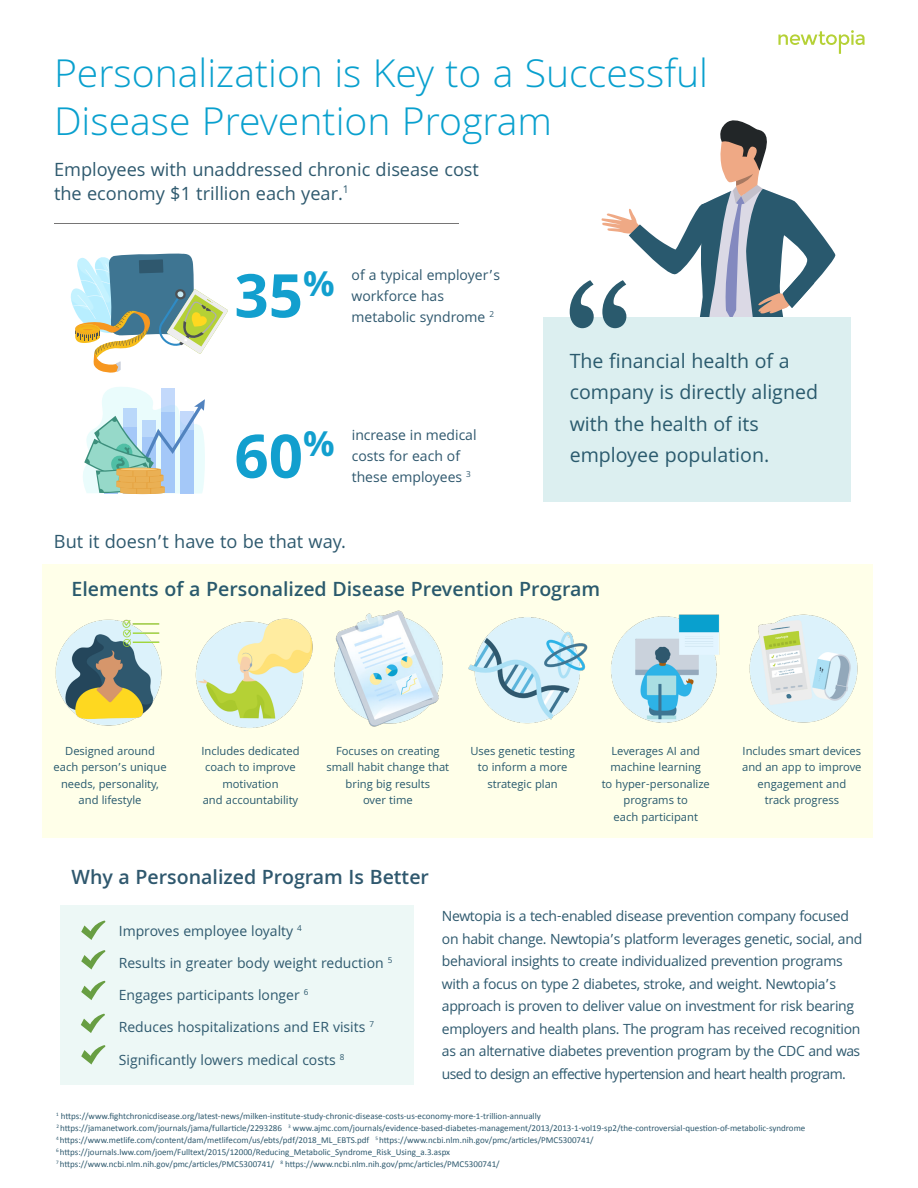
<style>
.page{position:relative;width:918px;height:1188px;background:#fff}
.page>*{position:absolute;margin:0;border:0;box-sizing:border-box;transform-origin:0 0}
.t1{font:700 64.5px "Khula";color:#129fce}
.t2{font:300 42px/48px "Khula";color:#09a0ce}
.t3{font:21px/31.5px "Khula";color:#2a5a6d}
.t4{font:600 21px "Khula";color:#2a5a6d}
.t5{font:600 21px "Khula";color:#2f586e}
.t6{font:19.5px/24px "Khula";color:#2e596e}
.t7{font:15px/22.5px "Khula";letter-spacing:-.02em;color:#2e596e}
.t8{font:15px "Khula";color:#2e596e}
.t9{font:15px/21px "Khula";color:#2f586e}
.t10{font:12px/16.5px "Khula";color:#295a6e;text-align:center}
.t11{font:9px "Calibri";color:#2e596e}
</style>
<div class="page">
<svg style="left:778px;top:30px;width:87px;height:24px"></svg>
<div style="left:543px;top:317px;width:307px;height:184px;background:#dceff0"></div>
<svg style="left:570px;top:120px;width:266px;height:209px"></svg>
<div style="left:60px;top:905px;width:354px;height:180px;background:#edf8f6"></div>
<svg style="left:81px;top:920px;width:25px;height:20px"></svg>
<svg style="left:81px;top:950px;width:25px;height:20px"></svg>
<svg style="left:81px;top:981px;width:25px;height:19px"></svg>
<svg style="left:81px;top:1013px;width:24px;height:20px"></svg>
<svg style="left:81px;top:1045px;width:25px;height:20px"></svg>
<div style="left:43px;top:564px;width:830px;height:274px;background:#ffffe9"></div>
<svg style="left:70px;top:253px;width:158px;height:120px"></svg>
<svg style="left:83px;top:387px;width:122px;height:107px"></svg>
<hr style="left:117px;top:468px;width:44px;height:3px;background:#e59f39;border-radius:50%">
<hr style="left:121px;top:468px;width:36px;height:2px;background:#f7cc7f;border-radius:50%">
<hr style="left:54px;top:223px;width:405px;height:1px;background:#767575">
<img style="left:42px;top:606px;width:120px;height:134px">
<img style="left:195px;top:618px;width:118px;height:110px">
<img style="left:749px;top:614px;width:109px;height:109px">
<img style="left:611px;top:614px;width:109px;height:109px">
<img style="left:468px;top:617px;width:120px;height:107px">
<img style="left:334px;top:610px;width:109px;height:117px">
<p class="t2" style="left:54px;top:53px;width:656px">Personalization is Key to a Successful<br>Disease Prevention Program</p>
<p class="t6" style="left:54px;top:157px;width:427px">Employees with unaddressed chronic disease cost the economy $1 trillion each year.<sup>1</sup></p>
<p class="t1" style="left:234px;top:257px;width:102px">35<sup>%</sup></p>
<p class="t9" style="left:352px;top:265px;width:150px">of a typical employer’s workforce has metabolic syndrome <sup>2</sup></p>
<p class="t1" style="left:234px;top:418px;width:102px">60<sup>%</sup></p>
<p class="t9" style="left:352px;top:424px;width:126px">increase in medical costs for each of these employees <sup>3</sup></p>
<p class="t6" style="left:54px;top:529px;width:294px">But it doesn’t have to be that way.</p>
<p class="t3" style="left:570px;top:345px;width:250px">The financial health of a company is directly aligned with the health of its employee population.</p>
<p class="t4" style="left:72px;top:577px;width:530px">Elements of a Personalized Disease Prevention Program</p>
<p class="t10" style="left:54px;top:742px;width:115px">Designed around each person’s unique needs, personality, and lifestyle</p>
<p class="t10" style="left:201px;top:742px;width:100px">Includes dedicated</p>
<p class="t10" style="left:203px;top:759px;width:97px">coach to improve motivation<br>and accountability</p>
<p class="t10" style="left:336px;top:742px;width:105px">Focuses on creating</p>
<p class="t10" style="left:327px;top:759px;width:124px">small habit change that</p>
<p class="t10" style="left:346px;top:775px;width:86px">bring big results</p>
<p class="t10" style="left:363px;top:792px;width:51px">over time</p>
<p class="t10" style="left:470px;top:742px;width:106px">Uses genetic testing</p>
<p class="t10" style="left:478px;top:759px;width:91px">to inform a more</p>
<p class="t10" style="left:487px;top:775px;width:72px">strategic plan</p>
<p class="t5" style="left:72px;top:864px;width:359px">Why a Personalized Program Is Better</p>
<p class="t10" style="left:602px;top:742px;width:110px">Leverages AI and machine learning<br>to hyper-personalize programs to<br>each participant</p>
<p class="t10" style="left:743px;top:742px;width:120px">Includes smart devices</p>
<p class="t10" style="left:742px;top:759px;width:121px">and an app to improve</p>
<p class="t10" style="left:758px;top:775px;width:90px">engagement and</p>
<p class="t10" style="left:765px;top:792px;width:76px">track progress</p>
<p class="t8" style="left:119px;top:922px;width:185px">Improves employee loyalty <sup>4</sup></p>
<p class="t8" style="left:119px;top:954px;width:275px">Results in greater body weight reduction <sup>5</sup></p>
<p class="t8" style="left:119px;top:986px;width:191px">Engages participants longer <sup>6</sup></p>
<p class="t8" style="left:119px;top:1018px;width:257px">Reduces hospitalizations and ER visits <sup>7</sup></p>
<p class="t8" style="left:119px;top:1051px;width:227px">Significantly lowers medical costs <sup>8</sup></p>
<p class="t7" style="left:442px;top:905px;width:422px">Newtopia is a tech-enabled disease prevention company focused on habit change. Newtopia’s platform leverages genetic, social, and behavioral insights to create individualized prevention programs with a focus on type 2 diabetes, stroke, and weight. Newtopia’s approach is proven to deliver value on investment for risk bearing employers and health plans. The program has received recognition as an alternative diabetes prevention program by the CDC and was used to design an effective hypertension and heart health program.</p>
<p class="t11" style="left:56px;top:1111px;width:486px"><sup>1</sup> https://www.fightchronicdisease.org/latest-news/milken-institute-study-chronic-disease-costs-us-economy-more-1-trillion-annually</p>
<p class="t11" style="left:56px;top:1123px;width:750px"><sup>2</sup> https://jamanetwork.com/journals/jama/fullarticle/2293286 <sup>3</sup> www.ajmc.com/journals/evidence-based-diabetes-management/2013/2013-1-vol19-sp2/the-controversial-question-of-metabolic-syndrome</p>
<p class="t11" style="left:56px;top:1135px;width:539px"><sup>4</sup> https://www.metlife.com/content/dam/metlifecom/us/ebts/pdf/2018_ML_EBTS.pdf <sup>5</sup> https://www.ncbi.nlm.nih.gov/pmc/articles/PMC5300741/</p>
<p class="t11" style="left:56px;top:1147px;width:396px"><sup>6</sup> https://journals.lww.com/joem/Fulltext/2015/12000/Reducing_Metabolic_Syndrome_Risk_Using_a.3.aspx</p>
<p class="t11" style="left:56px;top:1159px;width:445px"><sup>7</sup> https://www.ncbi.nlm.nih.gov/pmc/articles/PMC5300741/ <sup>8</sup> https://www.ncbi.nlm.nih.gov/pmc/articles/PMC5300741/</p>
</div>
